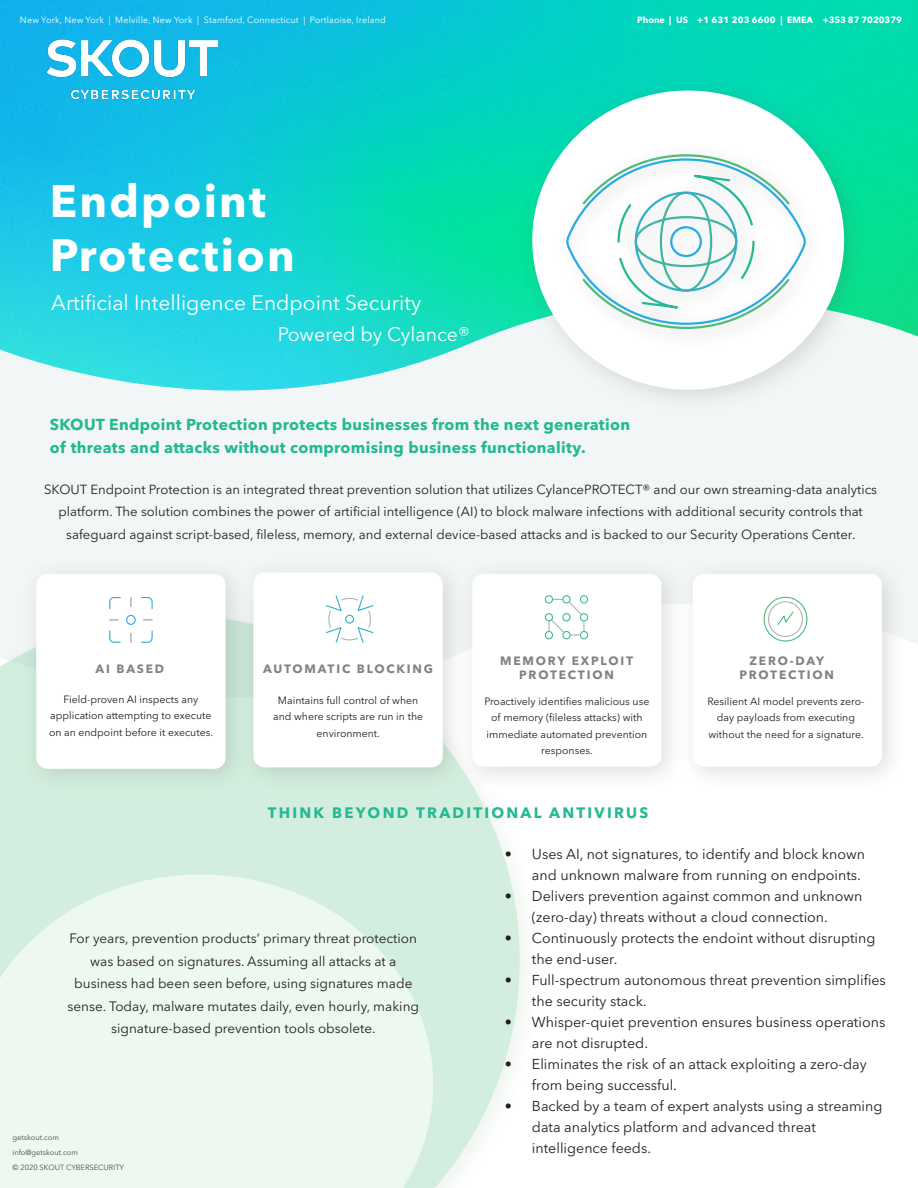
<style>
.page{position:relative;width:918px;height:1188px;background:#fff}
.page>*{position:absolute;margin:0;border:0;box-sizing:border-box;transform-origin:0 0}
.t1{font:700 45px "Avenir Next LT Pro";letter-spacing:.05em;color:#fff}
.t2{font:21px "Avenir Next LT Pro";color:#fff}
.t3{font:19.5px "Avenir Next LT Pro";color:#fff}
.t4{font:700 15.75px/22.5px "Avenir Next LT Pro";letter-spacing:.02em;color:#22b993}
.t5{font:700 15px "Avenir Next LT Pro";letter-spacing:.15em;color:#22b993}
.t6{font:14.25px/21px "Avenir Next LT Pro";color:#231f20}
.t7{font:13.5px/22.5px "Avenir Next LT Pro";color:#231f20;text-align:center}
.t8{font:13.2px/22.5px "Avenir Next LT Pro";color:#231f20;text-align:center}
.t9{font:700 12px/14.4px "Avenir Next LT Pro";letter-spacing:.15em;color:#838282;text-align:center}
.t10{font:10.5px/16.5px "Avenir Next LT Pro";color:#231f20;text-align:center}
.t11{font:9px "Avenir Next LT Pro";letter-spacing:.02em;color:#fff}
.t12{font:700 9px "Avenir Next LT Pro";letter-spacing:-.005em;color:#fff}
.t13{font:7.5px "Avenir Next LT Pro";color:#4d4c4c}
</style>
<div class="page">
<div style="left:0;top:449px;width:918px;height:195px;background:#f3f6f7"></div>
<div style="left:0;top:601px;width:546px;height:587px;background:#fff"></div>
<svg style="left:0;top:616px;width:520px;height:572px;background:#d7efe1"></svg>
<svg style="left:0;top:875px;width:433px;height:313px;background:#e9f6ee"></svg>
<div style="left:456px;top:558px;width:230px;height:233px;background:#f2f4f5"></div>
<div style="left:472px;top:574px;width:190px;height:193px;background:#fff;border-radius:11px"></div>
<div style="left:238px;top:556px;width:230px;height:236px;background:#57585a;opacity:.2"></div>
<div style="left:253px;top:572px;width:190px;height:195px;background:#fff;border-radius:11px"></div>
<div style="left:20px;top:558px;width:230px;height:236px;background:#57585a;opacity:.2"></div>
<div style="left:36px;top:574px;width:190px;height:195px;background:#fff;border-radius:11px"></div>
<div style="left:677px;top:558px;width:230px;height:233px;background:#f4f6f7"></div>
<div style="left:693px;top:574px;width:189px;height:193px;background:#fff;border-radius:11px"></div>
<div style="left:0;top:392px;width:918px;height:57px;background:#f3f6f7"></div>
<img style="left:0;top:0;width:918px;height:392px">
<img style="left:26px;top:18px;width:214px;height:94px">
<svg style="left:325px;top:595px;width:49px;height:48px"></svg>
<div style="left:345px;top:615px;width:9px;height:9px;border:1px solid #33b0c7;border-radius:50%"></div>
<svg style="left:763px;top:596px;width:45px;height:46px"></svg>
<svg style="left:544px;top:595px;width:45px;height:45px"></svg>
<svg style="left:109px;top:597px;width:44px;height:46px"></svg>
<div style="left:517px;top:75px;width:351px;height:339px;background:#57585a;opacity:.2"></div>
<div style="left:532px;top:91px;width:312px;height:299px;background:#fff;border-radius:50%"></div>
<div style="left:553px;top:141px;width:275px;height:210px;background:#231f20;opacity:.2"></div>
<svg style="left:564px;top:153px;width:243px;height:177px"></svg>
<p class="t11" style="left:20px;top:14px;width:367px">New York, New York | Melville, New York | Stamford, Connecticut | Portlaoise, Ireland</p>
<p class="t12" style="left:637px;top:14px;width:266px">Phone | US +1 631 203 6600 | EMEA +353 87 7020379</p>
<p class="t1" style="left:50px;top:174px;width:218px">Endpoint</p>
<p class="t1" style="left:50px;top:228px;width:246px">Protection</p>
<p class="t2" style="left:51px;top:290px;width:372px">Artificial Intelligence Endpoint Security</p>
<p class="t3" style="left:278px;top:323px;width:193px">Powered by Cylance®</p>
<p class="t4" style="left:50px;top:414px;width:582px">SKOUT Endpoint Protection protects businesses from the next generation of threats and attacks without compromising business functionality.</p>
<p class="t8" style="left:44px;top:478px;width:834px">SKOUT Endpoint Protection is an integrated threat prevention solution that utilizes CylancePROTECT® and our own streaming-data analytics platform. The solution combines the power of artificial intelligence (AI) to block malware infections with additional security controls that safeguard against script-based, fileless, memory, and external device-based attacks and is backed to our Security Operations Center.</p>
<p class="t9" style="left:96px;top:662px;width:70px">AI BASED</p>
<p class="t9" style="left:263px;top:662px;width:171px">AUTOMATIC BLOCKING</p>
<p class="t10" style="left:50px;top:691px;width:163px">Field-proven AI inspects any application attempting to execute</p>
<p class="t10" style="left:49px;top:724px;width:166px">on an endpoint before it executes.</p>
<p class="t10" style="left:273px;top:692px;width:152px">Maintains full control of when and where scripts are run in the environment.</p>
<p class="t9" style="left:500px;top:653px;width:134px">MEMORY EXPLOIT<br>PROTECTION</p>
<p class="t10" style="left:484px;top:693px;width:166px">Proactively identifies malicious use of memory (fileless attacks) with immediate automated prevention responses.</p>
<p class="t5" style="left:268px;top:803px;width:382px">THINK BEYOND TRADITIONAL ANTIVIRUS</p>
<p class="t9" style="left:739px;top:653px;width:96px">ZERO-DAY<br>PROTECTION</p>
<p class="t10" style="left:707px;top:693px;width:159px">Resilient AI model prevents zero&shy;day payloads from executing without the need for a signature.</p>
<p class="t7" style="left:68px;top:927px;width:353px">For years, prevention products’ primary threat protection was based on signatures. Assuming all attacks at a business had been seen before, using signatures made sense. Today, malware mutates daily, even hourly, making signature-based prevention tools obsolete.</p>
<p class="t13" style="left:12px;top:1133px;width:48px">getskout.com</p>
<p class="t13" style="left:12px;top:1148px;width:67px">info@getskout.com</p>
<p class="t13" style="left:12px;top:1163px;width:113px">© 2020 SKOUT CYBERSECURITY</p>
<p class="t6" style="left:505px;top:844px;width:362px;text-align:right">• Uses AI, not signatures, to identify and block known and unknown malware from running on endpoints.</p>
<p class="t6" style="left:505px;top:886px;width:359px;text-align:center">• Delivers prevention against common and unknown (zero-day) threats without a cloud connection.</p>
<p class="t6" style="left:532px;top:928px;width:345px;text-indent:-27px">• Continuously protects the endoint without disrupting the end-user.</p>
<p class="t6" style="left:532px;top:970px;width:356px;text-indent:-27px">• Full-spectrum autonomous threat prevention simplifies the security stack.</p>
<p class="t6" style="left:532px;top:1012px;width:355px;text-indent:-27px">• Whisper-quiet prevention ensures business operations are not disrupted.</p>
<p class="t6" style="left:532px;top:1054px;width:336px;text-indent:-27px">• Eliminates the risk of an attack exploiting a zero-day from being successful.</p>
<p class="t6" style="left:532px;top:1096px;width:352px;text-indent:-27px">• Backed by a team of expert analysts using a streaming data analytics platform and advanced threat intelligence feeds.</p>
</div>
